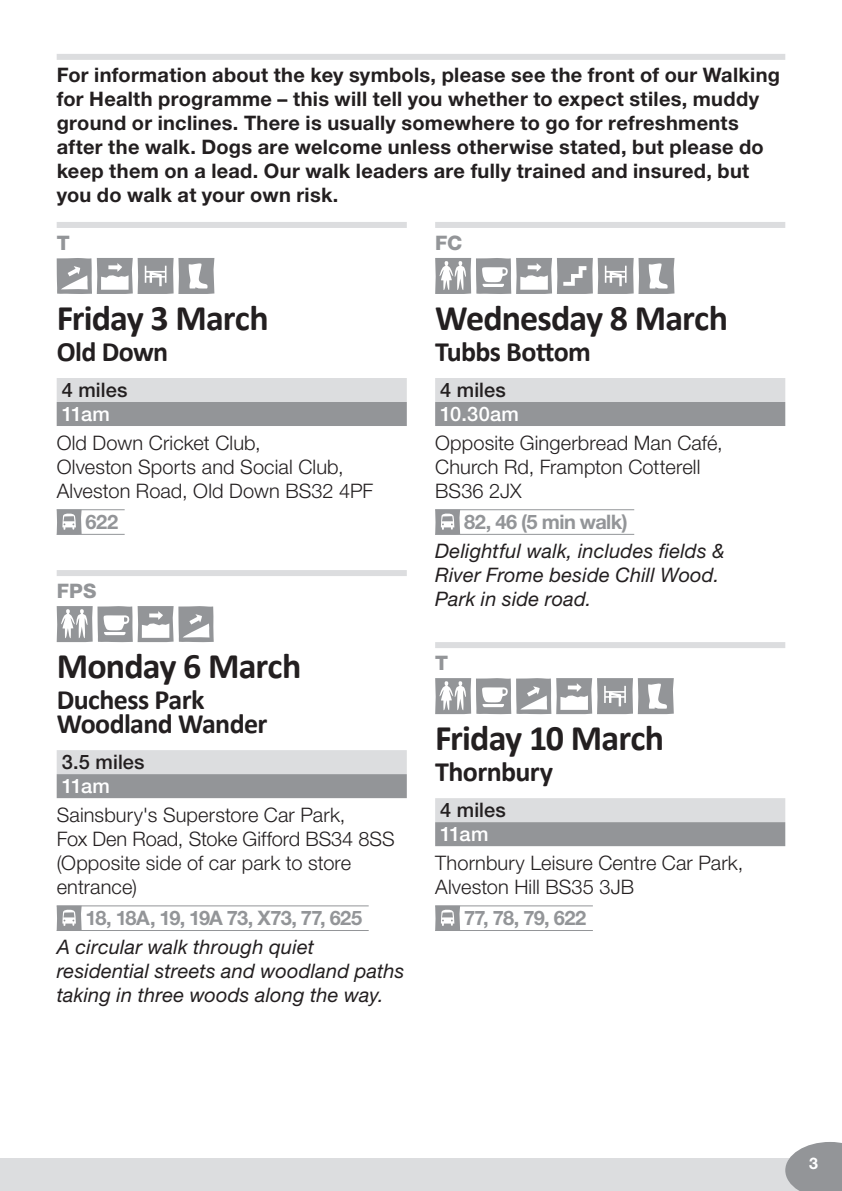
<style>
.page{position:relative;width:842px;height:1191px;background:#fff}
.page>*{position:absolute;margin:0;border:0;box-sizing:border-box;transform-origin:0 0}
.t1{font:700 36px "Calibri";letter-spacing:-.025em;color:#231f20}
.t2{font:700 28px/24px "Calibri";letter-spacing:-.02em;color:#231f20}
.t3{font:700 20px/24px "Helvetica Neue";letter-spacing:.015em;color:#231f20}
.t4{font:300 20px/24px "Helvetica Neue";letter-spacing:.005em;color:#231f20}
.t5{font:italic 20px/24px "Helvetica Neue";letter-spacing:.01em;color:#231f20}
.t6{font:700 20px "Helvetica Neue";letter-spacing:-.03em;color:#939598}
.t7{font:500 20px "Helvetica Neue";letter-spacing:.005em;color:#231f20}
.t8{font:500 20px "Helvetica Neue";letter-spacing:-.05em;color:#fff}
.t9{font:800 20px "Helvetica Neue";color:#939598}
.t10{font:700 16px "Helvetica Neue";color:#fff}
</style>
<div class="page">
<div style="left:0;top:1158px;width:842px;height:33px;background:#dcdddf"></div>
<svg style="left:785px;top:1142px;width:57px;height:49px;background:#a0a1a4"></svg>
<div style="left:57px;top:54px;width:728px;height:6px;background:#dcdddf"></div>
<div style="left:57px;top:222px;width:350px;height:6px;background:#dcdddf"></div>
<div style="left:57px;top:378px;width:350px;height:24px;background:#dcdddf"></div>
<div style="left:57px;top:402px;width:350px;height:24px;background:#939598"></div>
<hr style="left:57px;top:509px;width:68px;height:1px;background:#939598">
<hr style="left:57px;top:534px;width:68px;height:1px;background:#939598">
<div style="left:57px;top:570px;width:350px;height:6px;background:#dcdddf"></div>
<div style="left:57px;top:750px;width:350px;height:24px;background:#dcdddf"></div>
<div style="left:57px;top:774px;width:350px;height:24px;background:#939598"></div>
<hr style="left:57px;top:905px;width:312px;height:1px;background:#939598">
<hr style="left:57px;top:930px;width:312px;height:1px;background:#939598">
<svg style="left:57px;top:258px;width:157px;height:36px"></svg>
<svg style="left:57px;top:509px;width:25px;height:25px"></svg>
<svg style="left:57px;top:606px;width:157px;height:36px"></svg>
<svg style="left:57px;top:905px;width:25px;height:25px"></svg>
<div style="left:435px;top:222px;width:350px;height:6px;background:#dcdddf"></div>
<div style="left:435px;top:378px;width:350px;height:24px;background:#dcdddf"></div>
<div style="left:435px;top:402px;width:350px;height:24px;background:#939598"></div>
<hr style="left:435px;top:509px;width:199px;height:1px;background:#939598">
<hr style="left:435px;top:534px;width:199px;height:1px;background:#939598">
<div style="left:435px;top:642px;width:350px;height:6px;background:#dcdddf"></div>
<div style="left:435px;top:798px;width:350px;height:24px;background:#dcdddf"></div>
<div style="left:435px;top:822px;width:350px;height:24px;background:#939598"></div>
<hr style="left:435px;top:905px;width:158px;height:1px;background:#939598">
<hr style="left:435px;top:930px;width:158px;height:1px;background:#939598">
<svg style="left:435px;top:258px;width:239px;height:36px"></svg>
<svg style="left:435px;top:509px;width:25px;height:25px"></svg>
<svg style="left:435px;top:678px;width:239px;height:36px"></svg>
<svg style="left:435px;top:905px;width:25px;height:25px"></svg>
<p class="t3" style="left:57px;top:62px;width:725px">For information about the key symbols, please see the front of our Walking for Health programme – this will tell you whether to expect stiles, muddy ground or inclines. There is usually somewhere to go for refreshments after the walk. Dogs are welcome unless otherwise stated, but please do keep them on a lead. Our walk leaders are fully trained and insured, but you do walk at your own risk.</p>
<p class="t9" style="left:57px;top:231px;width:14px">T</p>
<p class="t9" style="left:435px;top:231px;width:29px">FC</p>
<h1 class="t1" style="left:57px;top:295px;width:214px">Friday 3 March</h1>
<h2 class="t2" style="left:57px;top:340px;width:113px">Old Down</h2>
<p class="t7" style="left:62px;top:378px;width:67px">4 miles</p>
<p class="t8" style="left:62px;top:402px;width:50px">11am</p>
<p class="t4" style="left:57px;top:430px;width:318px">Old Down Cricket Club,<br>Olveston Sports and Social Club,<br>Alveston Road, Old Down BS32 4PF</p>
<p class="t6" style="left:86px;top:509px;width:34px">622</p>
<p class="t9" style="left:57px;top:579px;width:41px">FPS</p>
<h1 class="t1" style="left:57px;top:643px;width:246px">Monday 6 March</h1>
<h2 class="t2" style="left:57px;top:688px;width:212px">Duchess Park<br>Woodland Wander</h2>
<p class="t7" style="left:62px;top:750px;width:84px">3.5 miles</p>
<p class="t8" style="left:62px;top:774px;width:50px">11am</p>
<p class="t4" style="left:57px;top:802px;width:339px">Sainsbury's Superstore Car Park,<br>Fox Den Road, Stoke Gifford BS34 8SS (Opposite side of car park to store entrance)</p>
<p class="t6" style="left:86px;top:905px;width:278px">18, 18A, 19, 19A 73, X73, 77, 625</p>
<p class="t5" style="left:57px;top:934px;width:349px">A circular walk through quiet residential streets and woodland paths taking in three woods along the way.</p>
<h1 class="t1" style="left:435px;top:295px;width:294px">Wednesday 8 March</h1>
<h2 class="t2" style="left:435px;top:340px;width:157px">Tubbs Bottom</h2>
<p class="t7" style="left:440px;top:378px;width:67px">4 miles</p>
<p class="t8" style="left:440px;top:402px;width:80px">10.30am</p>
<p class="t4" style="left:435px;top:430px;width:289px">Opposite Gingerbread Man Café,<br>Church Rd, Frampton Cotterell<br>BS36 2JX</p>
<p class="t6" style="left:464px;top:509px;width:165px">82, 46 (5 min walk)</p>
<p class="t5" style="left:435px;top:538px;width:291px">Delightful walk, includes fields &amp;<br>River Frome beside Chill Wood.<br>Park in side road.</p>
<p class="t9" style="left:435px;top:651px;width:14px">T</p>
<h1 class="t1" style="left:435px;top:715px;width:230px">Friday 10 March</h1>
<h2 class="t2" style="left:435px;top:760px;width:119px">Thornbury</h2>
<p class="t7" style="left:440px;top:798px;width:67px">4 miles</p>
<p class="t8" style="left:440px;top:822px;width:50px">11am</p>
<p class="t4" style="left:435px;top:850px;width:310px">Thornbury Leisure Centre Car Park,<br>Alveston Hill BS35 3JB</p>
<p class="t6" style="left:464px;top:905px;width:124px">77, 78, 79, 622</p>
<p class="t10" style="left:809px;top:1153px;width:10px">3</p>
</div>
